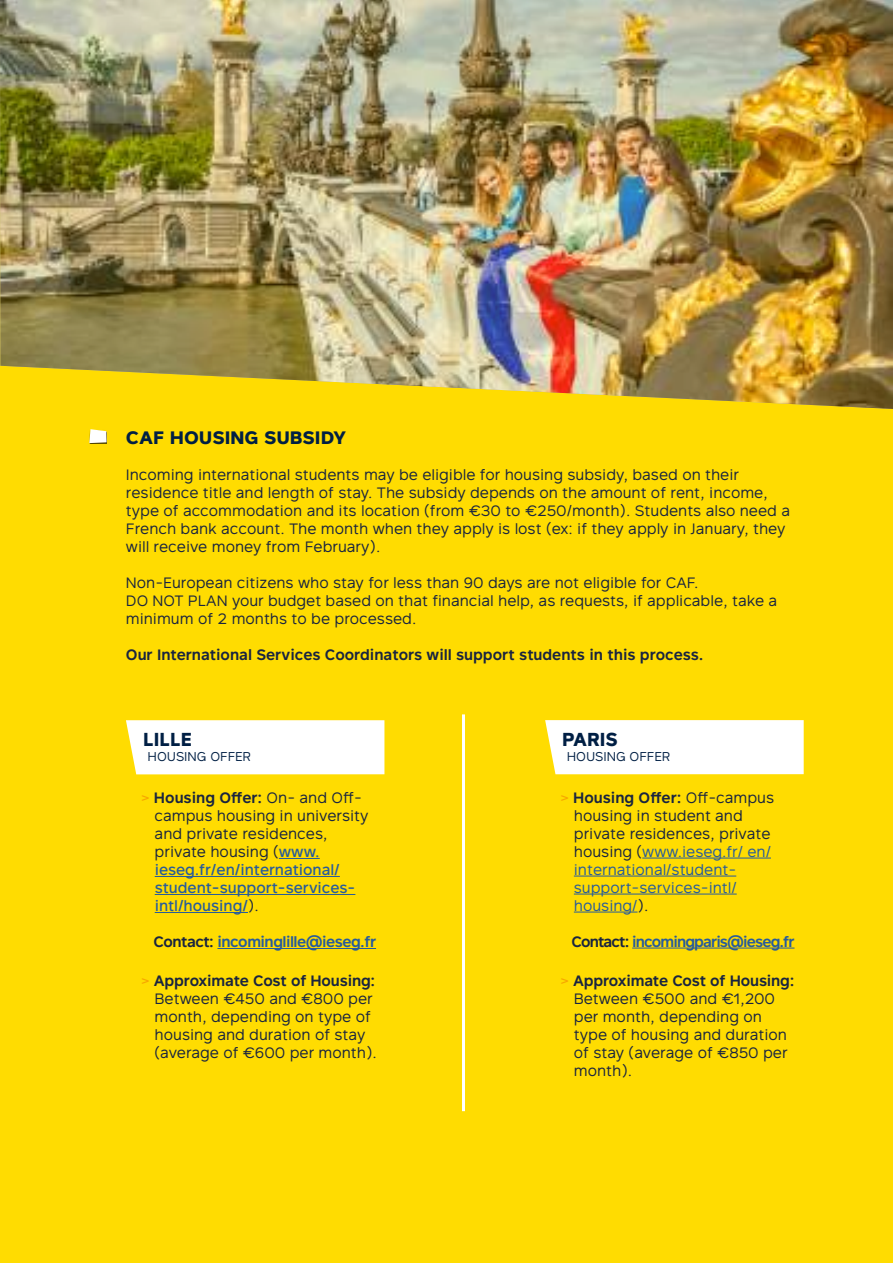
<style>
.page{position:relative;width:893px;height:1263px;background:#ffdc01}
.page>*{position:absolute;margin:0;border:0;box-sizing:border-box;transform-origin:0 0}
.t1{font:700 18.75px "Rutan";color:#001f44}
.t2{font:700 18px "Rutan";color:#001f44;scale:1.05 1}
.t3{font:15px/18px "Rutan";color:#192440}
.t4{font:15px/18px "Rutan";color:#275b9b}
.t5{font:600 15px "Rutan";color:#192440}
.t6{font:600 15px "Rutan";letter-spacing:-.045em;color:#275b9b}
.t7{font:12.75px "Rutan";color:#001f44}
.s1{color:#f7a600}
.s2{font-weight:600}
.s3{font-weight:500;color:#275b9b}
.s4{color:#192440}
.s5{font-weight:600;color:#192440}
</style>
<div class="page">
<img style="left:0;top:0;width:893px;height:409px">
<svg style="left:89px;top:429px;width:18px;height:14px"></svg>
<div style="left:126px;top:720px;width:258px;height:54px;background:#fff"></div>
<div style="left:545px;top:720px;width:259px;height:54px;background:#fff"></div>
<hr style="left:462px;top:714px;width:3px;height:397px;background:#fff">
<hr style="left:279px;top:858px;width:41px;height:1px;background:#275b9b">
<hr style="left:155px;top:876px;width:185px;height:1px;background:#275b9b">
<hr style="left:155px;top:894px;width:200px;height:1px;background:#275b9b">
<hr style="left:155px;top:912px;width:93px;height:1px;background:#275b9b">
<hr style="left:217px;top:948px;width:159px;height:1px;background:#275b9b">
<hr style="left:642px;top:858px;width:129px;height:1px;background:#275b9b">
<hr style="left:574px;top:876px;width:162px;height:1px;background:#275b9b">
<hr style="left:574px;top:894px;width:163px;height:1px;background:#275b9b">
<hr style="left:574px;top:912px;width:63px;height:1px;background:#275b9b">
<hr style="left:632px;top:948px;width:162px;height:1px;background:#275b9b">
<p class="t2" style="left:126px;top:423px;width:212px">CAF HOUSING SUBSIDY</p>
<p class="t3" style="left:126px;top:465px;width:666px">Incoming international students may be eligible for housing subsidy, based on their residence title and length of stay. The subsidy depends on the amount of rent, income, type of accommodation and its location (from €30 to €250/month). Students also need a French bank account. The month when they apply is lost (ex: if they apply in January, they will receive money from February).</p>
<p class="t3" style="left:126px;top:573px;width:653px">Non-European citizens who stay for less than 90 days are not eligible for CAF.<br>DO NOT PLAN your budget based on that financial help, as requests, if applicable, take a minimum of 2 months to be processed.</p>
<p class="t5" style="left:126px;top:643px;width:579px">Our International Services Coordinators will support students in this process.</p>
<p class="t1" style="left:143px;top:724px;width:50px">LILLE</p>
<p class="t7" style="left:148px;top:746px;width:105px">HOUSING OFFER</p>
<p class="t3" style="left:155px;top:788px;width:215px;text-indent:-13px"><span class="s1">&gt;</span> <span class="s2">Housing Offer:</span> On- and Off&shy;campus housing in university and private residences, private housing (<span class="s3">www. ieseg.fr/en/international/ student-support-services&shy;intl/housing/</span>).</p>
<p class="t6" style="left:154px;top:929px;width:224px"><span class="s4">Contact:</span> incominglille@ieseg.fr</p>
<p class="t3" style="left:154px;top:971px;width:224px;text-indent:-13px"><span class="s1">&gt;</span> <span class="s2">Approximate Cost of Housing:<br></span>Between €450 and €800 per month, depending on type of housing and duration of stay (average of €600 per month).</p>
<p class="t1" style="left:562px;top:724px;width:57px">PARIS</p>
<p class="t7" style="left:567px;top:746px;width:105px">HOUSING OFFER</p>
<p class="t4" style="left:574px;top:787px;width:202px;text-indent:-13px"><span class="s1">&gt;</span> <span class="s5">Housing Offer:</span> <span class="s4">Off-campus housing in student and private residences, private housing (</span>www.ieseg.fr/ en/ international/student&shy;support-services-intl/ housing/<span class="s4">).</span></p>
<p class="t6" style="left:572px;top:929px;width:224px"><span class="s4">Contact:</span> incomingparis@ieseg.fr</p>
<p class="t3" style="left:574px;top:970px;width:222px;text-indent:-13px"><span class="s1">&gt;</span> <span class="s2">Approximate Cost of Housing:<br></span>Between €500 and €1,200 per month, depending on type of housing and duration of stay (average of €850 per month).</p>
</div>
